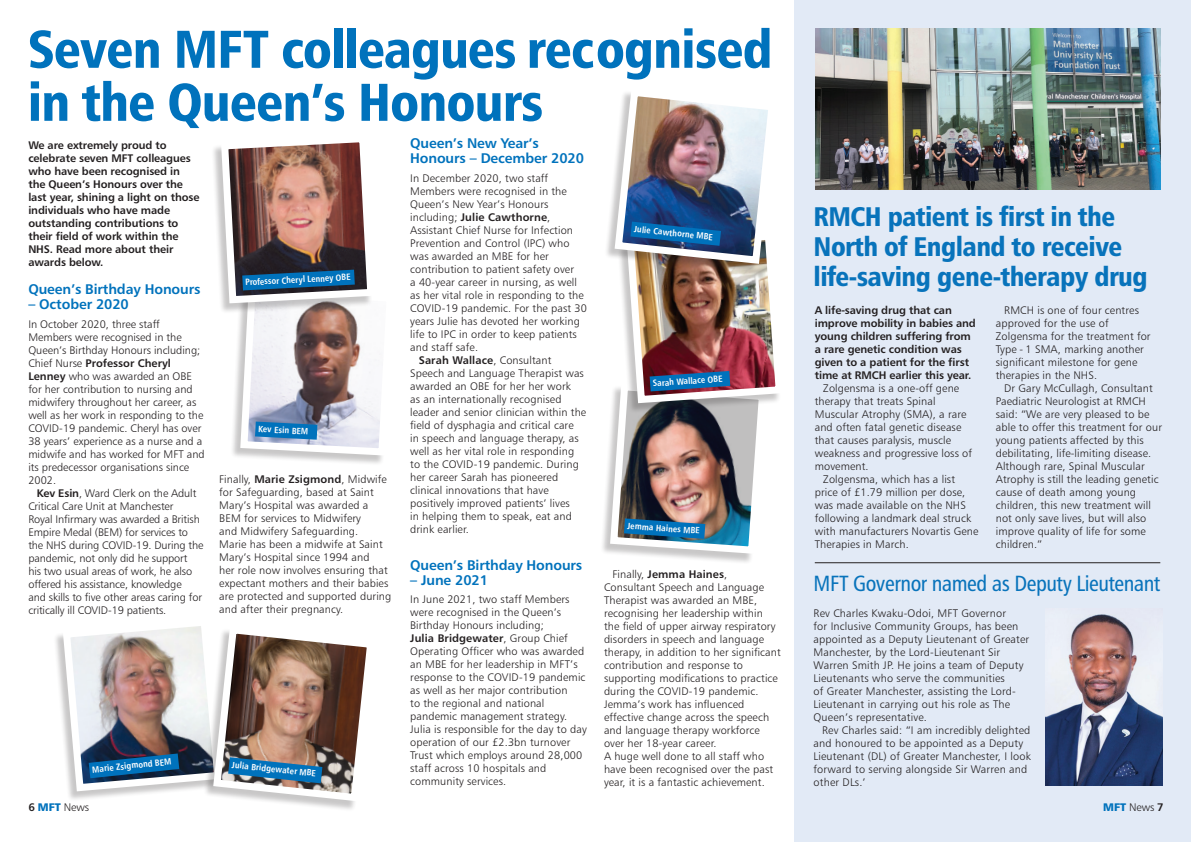
<style>
.page{position:relative;width:1191px;height:842px;background:#fff}
.page>*{position:absolute;margin:0;border:0;box-sizing:border-box;transform-origin:0 0}
.t1{font:53.3px/53px "Humanist 777 BT Black Condensed B";letter-spacing:-.02em;color:#0072bc}
.t2{font:27px/30px "Humanist 777 BT Black Condensed B";letter-spacing:-.02em;color:#0873bb}
.t3{font:22px "Humanist 777 BT Roman Condensed B";letter-spacing:-.02em;color:#0873bb}
.t4{font:14px/15px "Humanist 777 BT Bold B";letter-spacing:-.01em;color:#0072bc}
.t5{font:11px/13px "Humanist 777 BT Light B";letter-spacing:.01em;color:#231f20}
.t6{font:11px/13px "Humanist 777 BT Bold B";letter-spacing:-.01em;color:#231f20}
.t7{font:11px/13px "Humanist 777 BT Light B";letter-spacing:-.01em;color:#231f20}
.t8{font:11px "Humanist 777 BT Bold B";letter-spacing:.01em;color:#231f20}
.t9{font:9px "Humanist 777 BT Bold Condensed B";color:#fff}
.s1{font-family:"Humanist 777 BT Light B"}
.s2{font-family:"Humanist 777 BT Bold B"}
.s3{font-family:"Humanist 777 BT Black B";color:#0072bc}
</style>
<div class="page">
<div style="left:795px;top:0;width:396px;height:842px;background:#e2eaf6"></div>
<div style="left:52px;top:620px;width:168px;height:182px;background:#231f20;opacity:.25"></div>
<div style="left:230px;top:289px;width:162px;height:177px;background:#231f20;opacity:.25"></div>
<div style="left:599px;top:385px;width:165px;height:179px;background:#231f20;opacity:.25"></div>
<div style="left:203px;top:627px;width:170px;height:185px;background:#231f20;opacity:.25"></div>
<img style="left:815px;top:28px;width:345px;height:162px">
<hr style="left:814px;top:562px;width:346px;height:1px;background:#231f20">
<img style="left:1045px;top:614px;width:117px;height:171px">
<div style="left:210px;top:136px;width:163px;height:178px;background:#231f20;opacity:.25"></div>
<img style="left:59px;top:620px;width:314px;height:185px">
<img style="left:217px;top:136px;width:175px;height:323px">
<img style="left:606px;top:93px;width:173px;height:465px">
<h1 class="t1" style="left:28px;top:21px;width:746px">Seven MFT colleagues recognised in the Queen’s Honours</h1>
<p class="t6" style="left:28px;top:138px;width:173px">We are extremely proud to celebrate seven MFT colleagues who have been recognised in the Queen’s Honours over the last year, shining a light on those individuals who have made outstanding contributions to their field of work within the<br>NHS. Read more about their awards below.</p>
<p class="t4" style="left:28px;top:281px;width:174px">Queen’s Birthday Honours</p>
<p class="t4" style="left:28px;top:296px;width:102px">– October 2020</p>
<p class="t5" style="left:28px;top:317px;width:173px">In October 2020, three staff<br>Members were recognised in the<br>Queen’s Birthday Honours including;</p>
<p class="t6" style="left:28px;top:356px;width:144px"><span class="s1">Chief Nurse</span> Professor Cheryl</p>
<p class="t5" style="left:28px;top:369px;width:178px"><span class="s2">Lenney</span> who was awarded an OBE for her contribution to nursing and midwifery throughout her career, as well as her work in responding to the<br>COVID-19 pandemic. Cheryl has over<br>38 years’ experience as a nurse and a midwife and has worked for MFT and its predecessor organisations since<br>2002.</p>
<p class="t7" style="left:28px;top:486px;width:177px;text-indent:9px"><span class="s2">Kev Esin</span>, Ward Clerk on the Adult Critical Care Unit at Manchester<br>Royal Infirmary was awarded a British Empire Medal (BEM) for services to the NHS during COVID-19. During the pandemic, not only did he support<br>his two usual areas of work, he also offered his assistance, knowledge<br>and skills to five other areas caring for critically ill COVID-19 patients.</p>
<p class="t4" style="left:410px;top:136px;width:175px">Queen’s New Year’s<br>Honours – December 2020</p>
<p class="t5" style="left:410px;top:172px;width:158px">In December 2020, two staff<br>Members were recognised in the<br>Queen’s New Year’s Honours</p>
<p class="t8" style="left:410px;top:210px;width:142px"><span class="s1">including;</span> Julie Cawthorne<span class="s1">,</span></p>
<p class="t5" style="left:410px;top:224px;width:178px">Assistant Chief Nurse for Infection<br>Prevention and Control (IPC) who was awarded an MBE for her contribution to patient safety over<br>a 40-year career in nursing, as well as her vital role in responding to the<br>COVID-19 pandemic. For the past 30 years Julie has devoted her working life to IPC in order to keep patients and staff safe.</p>
<p class="t8" style="left:419px;top:353px;width:134px">Sarah Wallace<span class="s1">, Consultant</span></p>
<p class="t5" style="left:410px;top:367px;width:177px">Speech and Language Therapist was awarded an OBE for her her work<br>as an internationally recognised leader and senior clinician within the field of dysphagia and critical care<br>in speech and language therapy, as well as her vital role in responding to the COVID-19 pandemic. During her career Sarah has pioneered clinical innovations that have positively improved patients’ lives<br>in helping them to speak, eat and drink earlier.</p>
<p class="t4" style="left:410px;top:557px;width:174px">Queen’s Birthday Honours</p>
<p class="t4" style="left:410px;top:572px;width:79px">– June 2021</p>
<p class="t5" style="left:410px;top:593px;width:161px">In June 2021, two staff Members were recognised in the Queen’s<br>Birthday Honours including;</p>
<p class="t8" style="left:410px;top:632px;width:159px">Julia Bridgewater<span class="s1">, Group Chief</span></p>
<p class="t5" style="left:410px;top:645px;width:178px">Operating Officer who was awarded an MBE for her leadership in MFT’s response to the COVID-19 pandemic as well as her major contribution<br>to the regional and national pandemic management strategy.<br>Julia is responsible for the day to day operation of our £2.3bn turnover<br>Trust which employs around 28,000 staff across 10 hospitals and community services.</p>
<p class="t9" style="left:634px;top:223px;width:81px;rotate:6deg">Julie Cawthorne MBE</p>
<p class="t9" style="left:245px;top:277px;width:107px;rotate:-3deg">Professor Cheryl Lenney OBE</p>
<p class="t9" style="left:652px;top:378px;width:71px;rotate:-4deg">Sarah Wallace OBE</p>
<p class="t9" style="left:258px;top:423px;width:52px;rotate:3deg">Kev Esin BEM</p>
<p class="t5" style="left:219px;top:473px;width:174px">Finally, <span class="s2">Marie Zsigmond</span>, Midwife for Safeguarding, based at Saint<br>Mary’s Hospital was awarded a<br>BEM for services to Midwifery<br>and Midwifery Safeguarding.<br>Marie has been a midwife at Saint<br>Mary’s Hospital since 1994 and<br>her role now involves ensuring that expectant mothers and their babies are protected and supported during and after their pregnancy.</p>
<p class="t9" style="left:628px;top:520px;width:74px;rotate:4deg">Jemma Haines MBE</p>
<p class="t8" style="left:612px;top:567px;width:116px"><span class="s1">Finally,</span> Jemma Haines<span class="s1">,</span></p>
<p class="t5" style="left:604px;top:580px;width:178px">Consultant Speech and Language Therapist was awarded an MBE, recognising her leadership within the field of upper airway respiratory disorders in speech and language therapy, in addition to her significant contribution and response to supporting modifications to practice during the COVID-19 pandemic.<br>Jemma’s work has influenced effective change across the speech and language therapy workforce over her 18-year career.<br>A huge well done to all staff who have been recognised over the past year, it is a fantastic achievement.</p>
<p class="t9" style="left:92px;top:764px;width:81px;rotate:-6deg">Marie Zsigmond BEM</p>
<p class="t9" style="left:232px;top:759px;width:86px;rotate:6deg">Julia Bridgewater MBE</p>
<h2 class="t2" style="left:813px;top:200px;width:336px">RMCH patient is first in the<br>North of England to receive life-saving gene-therapy drug</h2>
<p class="t6" style="left:814px;top:304px;width:163px">A life-saving drug that can improve mobility in babies and young children suffering from a rare genetic condition was given to a patient for the first time at RMCH earlier this year.</p>
<p class="t5" style="left:823px;top:382px;width:137px">Zolgensma is a one-off gene</p>
<p class="t5" style="left:814px;top:395px;width:122px">therapy that treats Spinal</p>
<p class="t5" style="left:814px;top:408px;width:153px">Muscular Atrophy (SMA), a rare</p>
<p class="t5" style="left:814px;top:421px;width:148px">and often fatal genetic disease</p>
<p class="t5" style="left:814px;top:434px;width:138px">that causes paralysis, muscle</p>
<p class="t5" style="left:814px;top:447px;width:159px">weakness and progressive loss of</p>
<p class="t5" style="left:814px;top:460px;width:55px">movement.</p>
<p class="t5" style="left:823px;top:473px;width:133px">Zolgensma, which has a list</p>
<p class="t5" style="left:814px;top:486px;width:152px">price of £1.79 million per dose,</p>
<p class="t5" style="left:814px;top:499px;width:153px">was made available on the NHS</p>
<p class="t5" style="left:814px;top:512px;width:158px">following a landmark deal struck</p>
<p class="t5" style="left:814px;top:525px;width:165px">with manufacturers Novartis Gene</p>
<p class="t5" style="left:814px;top:538px;width:96px">Therapies in March.</p>
<p class="t5" style="left:995px;top:303px;width:156px;text-indent:9px">RMCH is one of four centres approved for the use of<br>Zolgensma for the treatment for<br>Type - 1 SMA, marking another significant milestone for gene therapies in the NHS.</p>
<p class="t5" style="left:995px;top:381px;width:168px;text-indent:9px">Dr Gary McCullagh, Consultant<br>Paediatric Neurologist at RMCH said: “We are very pleased to be able to offer this treatment for our young patients affected by this debilitating, life-limiting disease.<br>Although rare, Spinal Muscular<br>Atrophy is still the leading genetic cause of death among young children, this new treatment will not only save lives, but will also improve quality of life for some children.”</p>
<h3 class="t3" style="left:813px;top:570px;width:348px">MFT Governor named as Deputy Lieutenant</h3>
<p class="t5" style="left:813px;top:606px;width:217px">Rev Charles Kwaku-Odoi, MFT Governor<br>for Inclusive Community Groups, has been appointed as a Deputy Lieutenant of Greater Manchester, by the Lord-Lieutenant Sir Warren Smith JP. He joins a team of Deputy Lieutenants who serve the communities<br>of Greater Manchester, assisting the Lord-Lieutenant in carrying out his role as The Queen’s representative.</p>
<p class="t5" style="left:813px;top:723px;width:219px;text-indent:9px">Rev Charles said: “I am incredibly delighted and honoured to be appointed as a Deputy Lieutenant (DL) of Greater Manchester, I look forward to serving alongside Sir Warren and other DLs.’</p>
<p class="t5" style="left:28px;top:801px;width:62px"><span class="s2">6</span> <span class="s3">MFT</span> News</p>
<p class="t5" style="left:1103px;top:801px;width:62px"><span class="s3">MFT</span> News <span class="s2">7</span></p>
</div>
